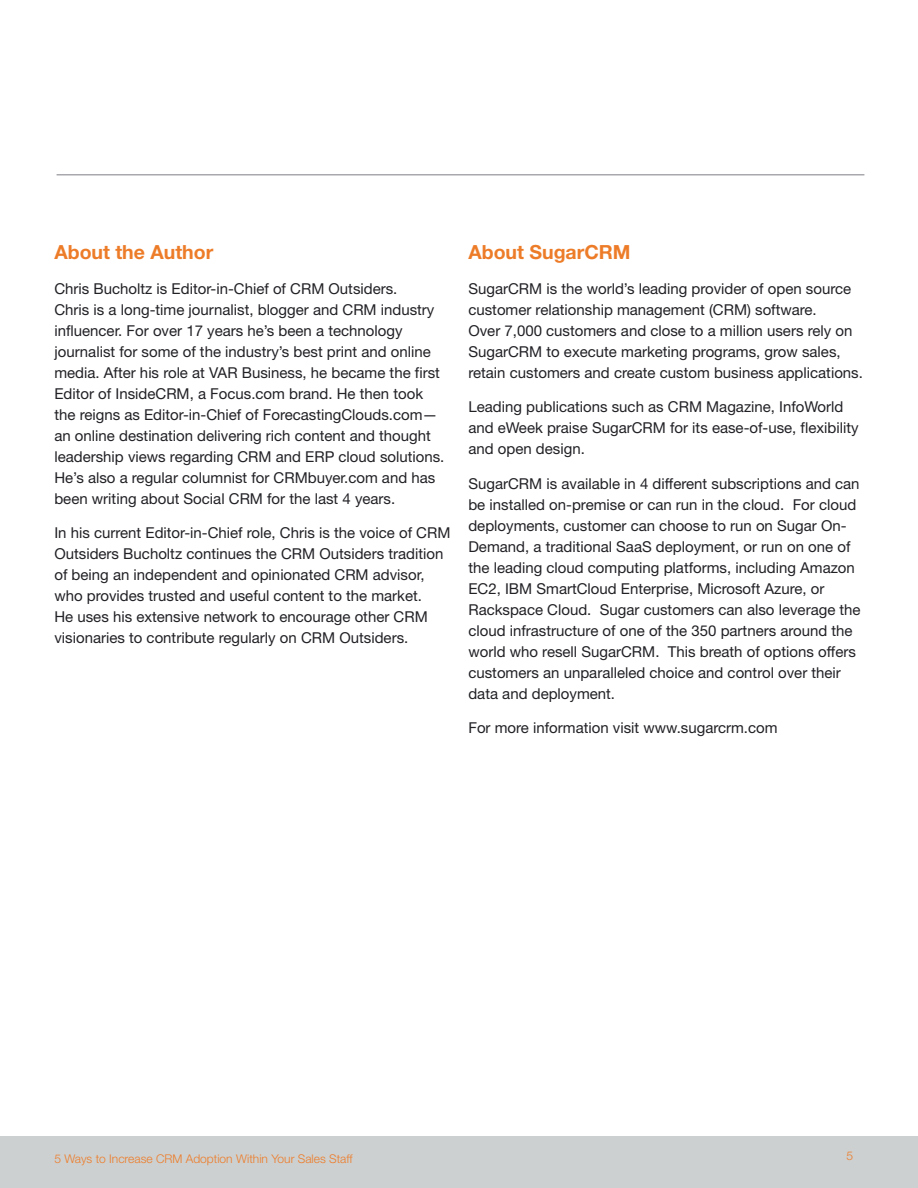
<style>
.page{position:relative;width:918px;height:1188px;background:#fff}
.page>*{position:absolute;margin:0;border:0;box-sizing:border-box;transform-origin:0 0}
.t1{font:700 19.5px "Helvetica Neue LT Std";color:#ed7c29}
.t2{font:15px/21px "Helvetica Neue LT Std";color:#212126}
.t3{font:300 12px "Helvetica Neue LT Std";color:#ed7c29}
</style>
<div class="page">
<div style="left:0;top:1136px;width:918px;height:52px;background:#cdd0d0"></div>
<hr style="left:57px;top:174px;width:807px;height:2px;background:#a8a9ad">
<h1 class="t1" style="left:54px;top:240px;width:160px">About the Author</h1>
<p class="t2" style="left:54px;top:278px;width:392px">Chris Bucholtz is Editor-in-Chief of CRM Outsiders.<br>Chris is a long-time journalist, blogger and CRM industry influencer. For over 17 years he’s been a technology journalist for some of the industry’s best print and online media. After his role at VAR Business, he became the first Editor of InsideCRM, a Focus.com brand. He then took the reigns as Editor-in-Chief of ForecastingClouds.com— an online destination delivering rich content and thought leadership views regarding CRM and ERP cloud solutions.<br>He’s also a regular columnist for CRMbuyer.com and has been writing about Social CRM for the last 4 years.</p>
<p class="t2" style="left:54px;top:522px;width:398px">In his current Editor-in-Chief role, Chris is the voice of CRM Outsiders Bucholtz continues the CRM Outsiders tradition of being an independent and opinionated CRM advisor, who provides trusted and useful content to the market.<br>He uses his extensive network to encourage other CRM visionaries to contribute regularly on CRM Outsiders.</p>
<h1 class="t1" style="left:468px;top:240px;width:164px">About SugarCRM</h1>
<p class="t2" style="left:468px;top:278px;width:396px">SugarCRM is the world’s leading provider of open source customer relationship management (CRM) software.<br>Over 7,000 customers and close to a million users rely on SugarCRM to execute marketing programs, grow sales, retain customers and create custom business applications.</p>
<p class="t2" style="left:468px;top:396px;width:392px">Leading publications such as CRM Magazine, InfoWorld and eWeek praise SugarCRM for its ease-of-use, flexibility and open design.</p>
<p class="t2" style="left:468px;top:473px;width:394px">SugarCRM is available in 4 different subscriptions and can be installed on-premise or can run in the cloud. For cloud deployments, customer can choose to run on Sugar On-Demand, a traditional SaaS deployment, or run on one of the leading cloud computing platforms, including Amazon EC2, IBM SmartCloud Enterprise, Microsoft Azure, or Rackspace Cloud. Sugar customers can also leverage the cloud infrastructure of one of the 350 partners around the world who resell SugarCRM. This breath of options offers customers an unparalleled choice and control over their data and deployment.</p>
<p class="t2" style="left:468px;top:717px;width:311px">For more information visit www.sugarcrm.com</p>
<p class="t3" style="left:54px;top:1151px;width:300px">5 Ways to Increase CRM Adoption Within Your Sales Staff</p>
<p class="t3" style="left:847px;top:1148px;width:8px">5</p>
</div>
